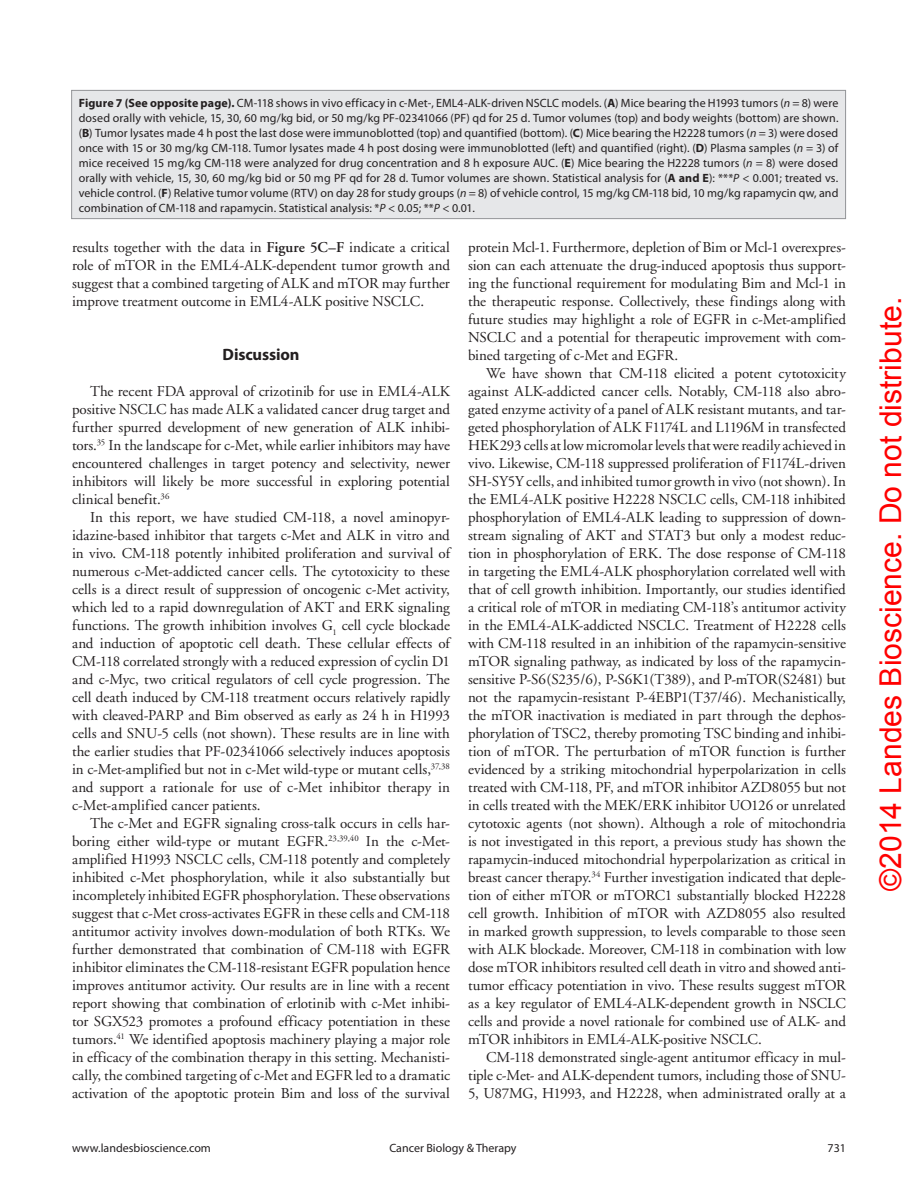
<style>
.page{position:relative;width:918px;height:1188px;background:#fff}
.page>*{position:absolute;margin:0;border:0;box-sizing:border-box;transform-origin:0 0}
.t1{font:30.15px "Arial";color:#f00}
.t2{font:700 16.5px "Myriad Pro";letter-spacing:-.01em;color:#231f20}
.t3{font:15px/18px "Adobe Garamond";letter-spacing:-.005em;color:#231f20;text-align:justify}
.t4{font:12px/15px "Myriad Pro";color:#231f20;text-align:justify}
.s1{font-weight:700}
.s2{font-style:italic}
.s3{font-weight:600}
</style>
<div class="page">
<div style="left:72px;top:90px;width:774px;height:129px;background:#e6e7e9"></div>
<div style="left:71px;top:90px;width:775px;height:129px;border:1px solid #939598"></div>
<p class="t4" style="left:79px;top:95px;width:761px"><span class="s1">Figure 7 (See opposite page).</span> CM-118 shows in vivo efficacy in c-Met-, EML4-ALK-driven NSCLC models. (<span class="s1">A</span>) Mice bearing the H1993 tumors (<span class="s2">n</span> = 8) were dosed orally with vehicle, 15, 30, 60 mg/kg bid, or 50 mg/kg PF-02341066 (PF) qd for 25 d. Tumor volumes (top) and body weights (bottom) are shown. (<span class="s1">B</span>) Tumor lysates made 4 h post the last dose were immunoblotted (top) and quantified (bottom). (<span class="s1">C</span>) Mice bearing the H2228 tumors (<span class="s2">n</span> = 3) were dosed once with 15 or 30 mg/kg CM-118. Tumor lysates made 4 h post dosing were immunoblotted (left) and quantified (right). (<span class="s1">D</span>) Plasma samples (<span class="s2">n</span> = 3) of mice received 15 mg/kg CM-118 were analyzed for drug concentration and 8 h exposure AUC. (<span class="s1">E</span>) Mice bearing the H2228 tumors (<span class="s2">n</span> = 8) were dosed orally with vehicle, 15, 30, 60 mg/kg bid or 50 mg PF qd for 28 d. Tumor volumes are shown. Statistical analysis for (<span class="s1">A and E</span>): ***<span class="s2">P</span> &lt; 0.001; treated vs. vehicle control. (<span class="s1">F</span>) Relative tumor volume (RTV) on day 28 for study groups (<span class="s2">n</span> = 8) of vehicle control, 15 mg/kg CM-118 bid, 10 mg/kg rapamycin qw, and combination of CM-118 and rapamycin. Statistical analysis: *<span class="s2">P</span> &lt; 0.05; **<span class="s2">P</span> &lt; 0.01.</p>
<p class="t3" style="left:72px;top:239px;width:379px">results together with the data in <span class="s3">Figure 5C–F</span> indicate a critical role of mTOR in the EML4-ALK-dependent tumor growth and suggest that a combined targeting of ALK and mTOR may further improve treatment outcome in EML4-ALK positive NSCLC.</p>
<p class="t2" style="left:223px;top:344px;width:78px">Discussion</p>
<p class="t3" style="left:72px;top:383px;width:380px;text-indent:18px">The recent FDA approval of crizotinib for use in EML4-ALK positive NSCLC has made ALK a validated cancer drug target and further spurred development of new generation of ALK inhibi&shy;tors.<sup>35</sup> In the landscape for c-Met, while earlier inhibitors may have encountered challenges in target potency and selectivity, newer inhibitors will likely be more successful in exploring potential clinical benefit.<sup>36</sup></p>
<p class="t3" style="left:72px;top:509px;width:380px;text-indent:18px">In this report, we have studied CM-118, a novel aminopyr&shy;idazine-based inhibitor that targets c-Met and ALK in vitro and in vivo. CM-118 potently inhibited proliferation and survival of numerous c-Met-addicted cancer cells. The cytotoxicity to these cells is a direct result of suppression of oncogenic c-Met activity, which led to a rapid downregulation of AKT and ERK signaling functions. The growth inhibition involves G<sub>1</sub> cell cycle blockade and induction of apoptotic cell death. These cellular effects of CM-118 correlated strongly with a reduced expression of cyclin D1 and c-Myc, two critical regulators of cell cycle progression. The cell death induced by CM-118 treatment occurs relatively rapidly with cleaved-PARP and Bim observed as early as 24 h in H1993 cells and SNU-5 cells (not shown). These results are in line with the earlier studies that PF-02341066 selectively induces apoptosis in c-Met-amplified but not in c-Met wild-type or mutant cells,<sup>37,38 </sup>and support a rationale for use of c-Met inhibitor therapy in c-Met-amplified cancer patients.</p>
<p class="t3" style="left:72px;top:815px;width:380px;text-indent:18px">The c-Met and EGFR signaling cross-talk occurs in cells har&shy;boring either wild-type or mutant EGFR.<sup>23,39,40</sup> In the c-Met&shy;amplified H1993 NSCLC cells, CM-118 potently and completely inhibited c-Met phosphorylation, while it also substantially but incompletely inhibited EGFR phosphorylation. These observations suggest that c-Met cross-activates EGFR in these cells and CM-118 antitumor activity involves down-modulation of both RTKs. We further demonstrated that combination of CM-118 with EGFR inhibitor eliminates the CM-118-resistant EGFR population hence improves antitumor activity. Our results are in line with a recent report showing that combination of erlotinib with c-Met inhibi&shy;tor SGX523 promotes a profound efficacy potentiation in these tumors.<sup>41</sup> We identified apoptosis machinery playing a major role in efficacy of the combination therapy in this setting. Mechanisti&shy;cally, the combined targeting of c-Met and EGFR led to a dramatic activation of the apoptotic protein Bim and loss of the survival</p>
<p class="t3" style="left:468px;top:239px;width:379px">protein Mcl-1. Furthermore, depletion of Bim or Mcl-1 overexpres&shy;sion can each attenuate the drug-induced apoptosis thus support&shy;ing the functional requirement for modulating Bim and Mcl-1 in the therapeutic response. Collectively, these findings along with future studies may highlight a role of EGFR in c-Met-amplified NSCLC and a potential for therapeutic improvement with com&shy;bined targeting of c-Met and EGFR.</p>
<p class="t3" style="left:468px;top:365px;width:380px;text-indent:18px">We have shown that CM-118 elicited a potent cytotoxicity against ALK-addicted cancer cells. Notably, CM-118 also abro&shy;gated enzyme activity of a panel of ALK resistant mutants, and tar&shy;geted phosphorylation of ALK F1174L and L1196M in transfected HEK293 cells at low micromolar levels that were readily achieved in vivo. Likewise, CM-118 suppressed proliferation of F1174L-driven SH-SY5Y cells, and inhibited tumor growth in vivo (not shown). In the EML4-ALK positive H2228 NSCLC cells, CM-118 inhibited phosphorylation of EML4-ALK leading to suppression of down&shy;stream signaling of AKT and STAT3 but only a modest reduc&shy;tion in phosphorylation of ERK. The dose response of CM-118 in targeting the EML4-ALK phosphorylation correlated well with that of cell growth inhibition. Importantly, our studies identified a critical role of mTOR in mediating CM-118’s antitumor activity in the EML4-ALK-addicted NSCLC. Treatment of H2228 cells with CM-118 resulted in an inhibition of the rapamycin-sensitive mTOR signaling pathway, as indicated by loss of the rapamycin&shy;sensitive P-S6(S235/6), P-S6K1(T389), and P-mTOR(S2481) but not the rapamycin-resistant P-4EBP1(T37/46). Mechanistically, the mTOR inactivation is mediated in part through the dephos&shy;phorylation of TSC2, thereby promoting TSC binding and inhibi&shy;tion of mTOR. The perturbation of mTOR function is further evidenced by a striking mitochondrial hyperpolarization in cells treated with CM-118, PF, and mTOR inhibitor AZD8055 but not in cells treated with the MEK/ERK inhibitor UO126 or unrelated cytotoxic agents (not shown). Although a role of mitochondria is not investigated in this report, a previous study has shown the rapamycin-induced mitochondrial hyperpolarization as critical in breast cancer therapy.<sup>34</sup> Further investigation indicated that deple&shy;tion of either mTOR or mTORC1 substantially blocked H2228 cell growth. Inhibition of mTOR with AZD8055 also resulted in marked growth suppression, to levels comparable to those seen with ALK blockade. Moreover, CM-118 in combination with low dose mTOR inhibitors resulted cell death in vitro and showed anti&shy;tumor efficacy potentiation in vivo. These results suggest mTOR as a key regulator of EML4-ALK-dependent growth in NSCLC cells and provide a novel rationale for combined use of ALK- and mTOR inhibitors in EML4-ALK-positive NSCLC.</p>
<p class="t3" style="left:468px;top:1049px;width:379px;text-indent:18px">CM-118 demonstrated single-agent antitumor efficacy in mul&shy;tiple c-Met- and ALK-dependent tumors, including those of SNU-5, U87MG, H1993, and H2228, when administrated orally at a</p>
<p class="t4" style="left:72px;top:1140px;width:140px">www.landesbioscience.com</p>
<p class="t4" style="left:389px;top:1140px;width:129px">Cancer Biology &amp; Therapy</p>
<p class="t4" style="left:828px;top:1140px;width:20px">731</p>
<h1 class="t1" style="left:871px;top:891px;width:595px;rotate:-90deg">©2014 Landes Bioscience. Do not distribute.</h1>
</div>
